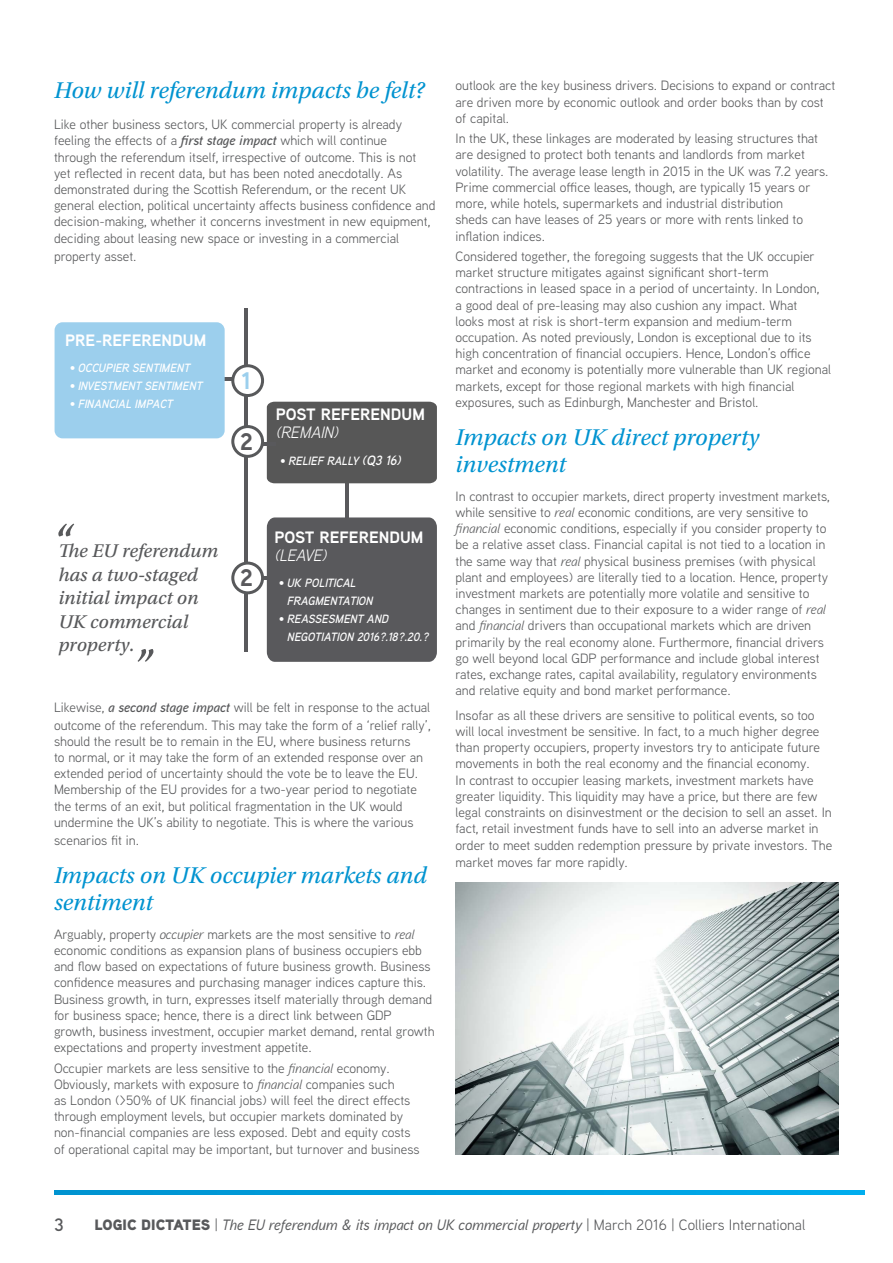
<style>
.page{position:relative;width:893px;height:1263px;background:#fff}
.page>*{position:absolute;margin:0;border:0;box-sizing:border-box;transform-origin:0 0}
.t1{font:italic 24px/27px "Utopia Std";color:#0093d0}
.t2{font:700 24px "Aaux Next";color:#59595c}
.t3{font:700 24px "Aaux Next";color:#9ccfed}
.t4{font:19.5px/23.4px "Utopia Std Capt It";color:#58595b}
.t5{font:600 18px "Aaux Next";color:#58595b}
.t6{font:700 16.5px "Aaux Next";color:#fff}
.t7{font:italic 16.5px "Aaux Next";color:#fff}
.t8{font:italic 500 15px "Aaux Next";color:#58595b}
.t9{font:13.5px/16.2px "Aaux Next";color:#58595b}
.t10{font:italic 600 12px/18px "Aaux Next";color:#fff}
.s1{font-weight:600;font-style:italic}
.s2{font-size:13.5px}
.s3{font-style:italic}
.s4{font-weight:900;font-style:normal}
.s5{font-weight:400;font-style:normal}
</style>
<div class="page">
<svg style="left:54px;top:1191px;width:810px;height:3px;background:#009edd"></svg>
<img style="left:455px;top:882px;width:384px;height:273px">
<svg style="left:58px;top:523px;width:16px;height:13px"></svg>
<svg style="left:138px;top:649px;width:15px;height:13px"></svg>
<hr style="left:346px;top:452px;width:3px;height:170px;background:#59595c">
<div style="left:267px;top:402px;width:170px;height:81px;background:#575757"></div>
<div style="left:267px;top:517px;width:170px;height:145px;background:#59595c"></div>
<hr style="left:244px;top:308px;width:4px;height:343px;background:#59595c">
<hr style="left:216px;top:377px;width:30px;height:4px;background:#59595c">
<hr style="left:246px;top:442px;width:29px;height:3px;background:#59595c">
<hr style="left:246px;top:576px;width:29px;height:4px;background:#59595c">
<div style="left:233px;top:366px;width:30px;height:29px;background:#fff;border-radius:50%"></div>
<div style="left:231px;top:364px;width:33px;height:33px;border:3px solid #58595b;border-radius:50%"></div>
<div style="left:233px;top:427px;width:30px;height:29px;background:#fff;border-radius:50%"></div>
<div style="left:231px;top:425px;width:33px;height:33px;border:3px solid #58595b;border-radius:50%"></div>
<div style="left:233px;top:563px;width:30px;height:30px;background:#fff;border-radius:50%"></div>
<div style="left:231px;top:562px;width:33px;height:32px;border:3px solid #58595b;border-radius:50%"></div>
<div style="left:55px;top:322px;width:170px;height:116px;background:#9ccfed;border-radius:8px"></div>
<h1 class="t1" style="left:54px;top:78px;width:372px">How will referendum impacts be felt?</h1>
<p class="t9" style="left:54px;top:116px;width:383px">Like other business sectors, UK commercial property is already feeling the effects of a <span class="s1">first stage impact</span> which will continue<br>through the referendum itself, irrespective of outcome. This is not yet reflected in recent data, but has been noted anecdotally. As demonstrated during the Scottish Referendum, or the recent UK general election, political uncertainty affects business confidence and decision-making, whether it concerns investment in new equipment, deciding about leasing new space or investing in a commercial</p>
<p class="t9" style="left:54px;top:247px;width:84px">property asset.</p>
<p class="t6" style="left:65px;top:328px;width:142px">PRE-REFERENDUM</p>
<p class="t10" style="left:70px;top:359px;width:122px">• OCCUPIER SENTIMENT</p>
<p class="t10" style="left:70px;top:377px;width:134px">• INVESTMENT SENTIMENT</p>
<p class="t10" style="left:70px;top:395px;width:105px">• FINANCIAL IMPACT</p>
<h1 class="t3" style="left:241px;top:364px;width:11px">1</h1>
<h1 class="t2" style="left:240px;top:424px;width:15px">2</h1>
<p class="t6" style="left:276px;top:403px;width:151px">POST REFERENDUM</p>
<p class="t7" style="left:276px;top:422px;width:64px">(REMAIN)</p>
<p class="t10" style="left:280px;top:451px;width:123px">• RELIEF RALLY <span class="s2">(Q3 16)</span></p>
<h2 class="t4" style="left:58px;top:539px;width:161px">The EU referendum has a two-staged initial impact on<br>UK commercial property.</h2>
<h1 class="t2" style="left:240px;top:561px;width:15px">2</h1>
<p class="t6" style="left:274px;top:525px;width:151px">POST REFERENDUM</p>
<p class="t7" style="left:274px;top:544px;width:54px">(LEAVE)</p>
<p class="t10" style="left:287px;top:574px;width:88px;text-indent:-9px">• UK POLITICAL<br>FRAGMENTATION</p>
<p class="t10" style="left:287px;top:610px;width:143px;text-indent:-9px">• REASSESMENT AND<br>NEGOTIATION 2016?.18?.20.?</p>
<p class="t9" style="left:54px;top:697px;width:378px;line-height:18px">Likewise, <span class="s1">a second stage impact</span> will be felt in response to the actual outcome of the referendum. This may take the form of a ‘relief rally’,</p>
<p class="t9" style="left:54px;top:732px;width:371px">should the result be to remain in the EU, where business returns to normal, or it may take the form of an extended response over an extended period of uncertainty should the vote be to leave the EU.<br>Membership of the EU provides for a two-year period to negotiate the terms of an exit, but political fragmentation in the UK would undermine the UK’s ability to negotiate. This is where the various</p>
<p class="t9" style="left:54px;top:831px;width:86px">scenarios fit in.</p>
<h1 class="t1" style="left:54px;top:862px;width:374px">Impacts on UK occupier markets and sentiment</h1>
<p class="t9" style="left:54px;top:925px;width:382px">Arguably, property <span class="s3">occupier</span> markets are the most sensitive to <span class="s3">real </span>economic conditions as expansion plans of business occupiers ebb and flow based on expectations of future business growth. Business confidence measures and purchasing manager indices capture this.<br>Business growth, in turn, expresses itself materially through demand for business space; hence, there is a direct link between GDP growth, business investment, occupier market demand, rental growth expectations and property investment appetite.</p>
<p class="t9" style="left:54px;top:1059px;width:367px">Occupier markets are less sensitive to the <span class="s3">financial</span> economy.<br>Obviously, markets with exposure to <span class="s3">financial</span> companies such<br>as London (&gt;50% of UK financial jobs) will feel the direct effects through employment levels, but occupier markets dominated by non-financial companies are less exposed. Debt and equity costs of operational capital may be important, but turnover and business</p>
<p class="t9" style="left:455px;top:77px;width:381px">outlook are the key business drivers. Decisions to expand or contract are driven more by economic outlook and order books than by cost of capital.</p>
<p class="t9" style="left:455px;top:130px;width:375px">In the UK, these linkages are moderated by leasing structures that are designed to protect both tenants and landlords from market volatility. The average lease length in 2015 in the UK was 7.2 years.<br>Prime commercial office leases, though, are typically 15 years or more, while hotels, supermarkets and industrial distribution<br>sheds can have leases of 25 years or more with rents linked to inflation indices.</p>
<p class="t9" style="left:455px;top:248px;width:377px">Considered together, the foregoing suggests that the UK occupier market structure mitigates against significant short-term contractions in leased space in a period of uncertainty. In London,<br>a good deal of pre-leasing may also cushion any impact. What<br>looks most at risk is short-term expansion and medium-term occupation. As noted previously, London is exceptional due to its high concentration of financial occupiers. Hence, London’s office market and economy is potentially more vulnerable than UK regional markets, except for those regional markets with high financial exposures, such as Edinburgh, Manchester and Bristol.</p>
<h1 class="t1" style="left:455px;top:424px;width:305px">Impacts on UK direct property investment</h1>
<p class="t9" style="left:455px;top:487px;width:376px">In contrast to occupier markets, direct property investment markets, while sensitive to <span class="s3">real</span> economic conditions, are very sensitive to <span class="s3">financial</span> economic conditions, especially if you consider property to be a relative asset class. Financial capital is not tied to a location in the same way that <span class="s3">real</span> physical business premises (with physical plant and employees) are literally tied to a location. Hence, property investment markets are potentially more volatile and sensitive to changes in sentiment due to their exposure to a wider range of <span class="s3">real </span>and <span class="s3">financial</span> drivers than occupational markets which are driven primarily by the real economy alone. Furthermore, financial drivers go well beyond local GDP performance and include global interest rates, exchange rates, capital availability, regulatory environments and relative equity and bond market performance.</p>
<p class="t9" style="left:455px;top:707px;width:378px">Insofar as all these drivers are sensitive to political events, so too will local investment be sensitive. In fact, to a much higher degree than property occupiers, property investors try to anticipate future movements in both the real economy and the financial economy.<br>In contrast to occupier leasing markets, investment markets have greater liquidity. This liquidity may have a price, but there are few legal constraints on disinvestment or the decision to sell an asset. In fact, retail investment funds have to sell into an adverse market in order to meet sudden redemption pressure by private investors. The</p>
<p class="t9" style="left:455px;top:854px;width:174px">market moves far more rapidly.</p>
<h3 class="t5" style="left:54px;top:1212px;width:11px">3</h3>
<p class="t8" style="left:94px;top:1215px;width:712px"><span class="s4">LOGIC DICTATES</span> <span class="s5">|</span> The EU referendum &amp; its impact on UK commercial property <span class="s5">| March 2016 | Colliers International</span></p>
</div>
